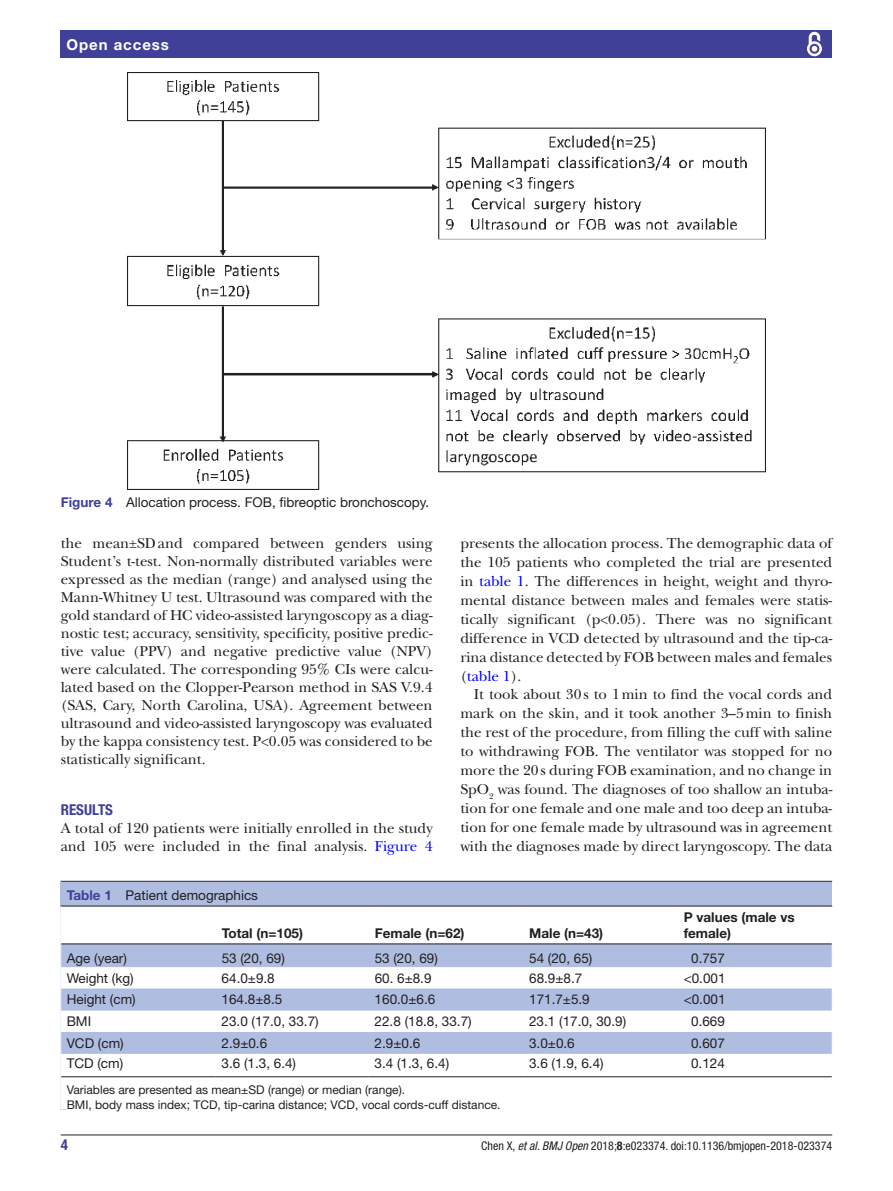
<style>
.page{position:relative;width:893px;height:1191px;background:#fff}
.page>*{position:absolute;margin:0;border:0;box-sizing:border-box;transform-origin:0 0}
.t1{font:15px/18.9px "New Baskerville";color:#231f20;text-align:justify}
.t2{font:700 15px "Helvetica Neue LT Std";letter-spacing:.065em;color:#fff}
.t3{font:700 condensed 15px "Helvetica Neue LT Std";color:#414099}
.t4{font:13.5px "Helvetica Neue LT Std";color:#231f20}
.t5{font:700 13.5px/16.2px "Helvetica Neue LT Std";color:#231f20}
.t6{font:12px/15px "Helvetica Neue LT Std";color:#231f20}
.t7{font:condensed 12px "Helvetica Neue LT Std";color:#231f20}
.s1{font-weight:700;color:#414099}
.s2{color:#00f}
.s3{font-style:italic}
.s4{font-weight:700}
</style>
<div class="page">
<hr style="left:61px;top:1134px;width:771px;height:1px;background:#231f20">
<div style="left:61px;top:31px;width:771px;height:27px;background:#414099"></div>
<svg style="left:807px;top:31px;width:15px;height:26px"></svg>
<img style="left:127px;top:73px;width:638px;height:416px">
<div style="left:61px;top:881px;width:771px;height:228px;background:#afbde1"></div>
<hr style="left:61px;top:881px;width:771px;height:1px;background:#231f20">
<div style="left:61px;top:906px;width:771px;height:203px;background:#fff"></div>
<svg style="left:61px;top:944px;width:771px;height:109px"></svg>
<hr style="left:61px;top:905px;width:155px;height:1px;background:#231f20">
<hr style="left:61px;top:943px;width:155px;height:1px;background:#231f20">
<hr style="left:216px;top:905px;width:153px;height:1px;background:#231f20">
<hr style="left:216px;top:943px;width:153px;height:1px;background:#231f20">
<hr style="left:369px;top:905px;width:154px;height:1px;background:#231f20">
<hr style="left:369px;top:943px;width:154px;height:1px;background:#231f20">
<hr style="left:523px;top:905px;width:155px;height:1px;background:#231f20">
<hr style="left:523px;top:943px;width:155px;height:1px;background:#231f20">
<hr style="left:678px;top:905px;width:154px;height:1px;background:#231f20">
<hr style="left:678px;top:943px;width:154px;height:1px;background:#231f20">
<hr style="left:216px;top:1076px;width:153px;height:1px;background:#231f20">
<hr style="left:369px;top:1076px;width:154px;height:1px;background:#231f20">
<hr style="left:523px;top:1076px;width:155px;height:1px;background:#231f20">
<hr style="left:61px;top:1076px;width:155px;height:1px;background:#231f20">
<hr style="left:678px;top:1076px;width:154px;height:1px;background:#231f20">
<svg style="left:60px;top:944px;width:1px;height:132px"></svg>
<hr style="left:67px;top:1093px;width:765px;height:2px;background:#fff">
<hr style="left:67px;top:1108px;width:765px;height:2px;background:#fff">
<p class="t2" style="left:66px;top:35px;width:104px">Open access</p>
<p class="t4" style="left:61px;top:494px;width:370px"><span class="s1">Figure 4</span> Allocation process. FOB, fibreoptic bronchoscopy.</p>
<p class="t1" style="left:61px;top:534px;width:373px;line-height:18px">the mean±SDand compared between genders using Student’s t-test. Non-normally distributed variables were expressed as the median (range) and analysed using the Mann-Whitney U test. Ultrasound was compared with the gold standard of HC video-assisted laryngoscopy as a diag&shy;nostic test; accuracy, sensitivity, specificity, positive predic&shy;tive value (PPV) and negative predictive value (NPV) were calculated. The corresponding 95% CIs were calcu&shy;lated based on the Clopper-Pearson method in SAS V.9.4 (SAS, Cary, North Carolina, USA). Agreement between ultrasound and video-assisted laryngoscopy was evaluated by the kappa consistency test. P&lt;0.05 was considered to be statistically significant.</p>
<p class="t3" style="left:61px;top:800px;width:54px">RESULTS</p>
<p class="t1" style="left:61px;top:819px;width:373px;line-height:18px">A total of 120 patients were initially enrolled in the study and 105 were included in the final analysis. <span class="s2">Figure 4</span></p>
<p class="t1" style="left:460px;top:534px;width:373px">presents the allocation process. The demographic data of the 105 patients who completed the trial are presented in <span class="s2">table 1</span>. The differences in height, weight and thyro&shy;mental distance between males and females were statis&shy;tically significant (p&lt;0.05). There was no significant difference in VCD detected by ultrasound and the tip-ca&shy;rina distance detected by FOB between males and females (<span class="s2">table 1</span>).</p>
<p class="t1" style="left:460px;top:685px;width:373px;text-indent:14px">It took about 30s to 1min to find the vocal cords and mark on the skin, and it took another 3–5min to finish the rest of the procedure, from filling the cuff with saline to withdrawing FOB. The ventilator was stopped for no more the 20s during FOB examination, and no change in SpO<sub>2</sub> was found. The diagnoses of too shallow an intuba&shy;tion for one female and one male and too deep an intuba&shy;tion for one female made by ultrasound was in agreement with the diagnoses made by direct laryngoscopy. The data</p>
<p class="t4" style="left:67px;top:886px;width:193px"><span class="s1">Table 1</span> Patient demographics</p>
<p class="t5" style="left:222px;top:924px;width:83px">Total (n=105)</p>
<p class="t5" style="left:375px;top:924px;width:91px">Female (n=62)</p>
<p class="t5" style="left:529px;top:924px;width:76px">Male (n=43)</p>
<p class="t5" style="left:684px;top:908px;width:112px">P values (male vs female)</p>
<p class="t4" style="left:67px;top:949px;width:62px">Age (year)</p>
<p class="t4" style="left:222px;top:949px;width:65px">53 (20, 69)</p>
<p class="t4" style="left:375px;top:949px;width:65px">53 (20, 69)</p>
<p class="t4" style="left:529px;top:949px;width:65px">54 (20, 65)</p>
<p class="t4" style="left:691px;top:949px;width:35px">0.757</p>
<p class="t4" style="left:67px;top:969px;width:68px">Weight (kg)</p>
<p class="t4" style="left:222px;top:969px;width:55px">64.0±9.8</p>
<p class="t4" style="left:375px;top:969px;width:58px">60. 6±8.9</p>
<p class="t4" style="left:529px;top:969px;width:55px">68.9±8.7</p>
<p class="t4" style="left:684px;top:969px;width:43px">&lt;0.001</p>
<p class="t4" style="left:67px;top:991px;width:71px">Height (cm)</p>
<p class="t4" style="left:222px;top:991px;width:62px">164.8±8.5</p>
<p class="t4" style="left:375px;top:991px;width:62px">160.0±6.6</p>
<p class="t4" style="left:529px;top:991px;width:62px">171.7±5.9</p>
<p class="t4" style="left:684px;top:991px;width:43px">&lt;0.001</p>
<p class="t4" style="left:67px;top:1013px;width:26px">BMI</p>
<p class="t4" style="left:222px;top:1013px;width:99px">23.0 (17.0, 33.7)</p>
<p class="t4" style="left:375px;top:1013px;width:99px">22.8 (18.8, 33.7)</p>
<p class="t4" style="left:529px;top:1013px;width:99px">23.1 (17.0, 30.9)</p>
<p class="t4" style="left:691px;top:1013px;width:35px">0.669</p>
<p class="t4" style="left:67px;top:1034px;width:59px">VCD (cm)</p>
<p class="t4" style="left:222px;top:1034px;width:47px">2.9±0.6</p>
<p class="t4" style="left:375px;top:1034px;width:47px">2.9±0.6</p>
<p class="t4" style="left:529px;top:1034px;width:47px">3.0±0.6</p>
<p class="t4" style="left:691px;top:1034px;width:35px">0.607</p>
<p class="t4" style="left:67px;top:1055px;width:58px">TCD (cm)</p>
<p class="t4" style="left:222px;top:1055px;width:76px">3.6 (1.3, 6.4)</p>
<p class="t4" style="left:375px;top:1055px;width:76px">3.4 (1.3, 6.4)</p>
<p class="t4" style="left:529px;top:1055px;width:76px">3.6 (1.9, 6.4)</p>
<p class="t4" style="left:691px;top:1055px;width:35px">0.124</p>
<p class="t6" style="left:67px;top:1082px;width:435px">Variables are presented as mean±SD (range) or median (range).<br>BMI, body mass index; TCD, tip-carina distance; VCD, vocal cords-cuff distance.</p>
<p class="t3" style="left:61px;top:1135px;width:9px">4</p>
<p class="t7" style="left:481px;top:1138px;width:352px">Chen X, <span class="s3">et al</span>. <span class="s3">BMJ Open</span> 2018;<span class="s4">8</span>:e023374. doi:10.1136/bmjopen-2018-023374</p>
</div>
